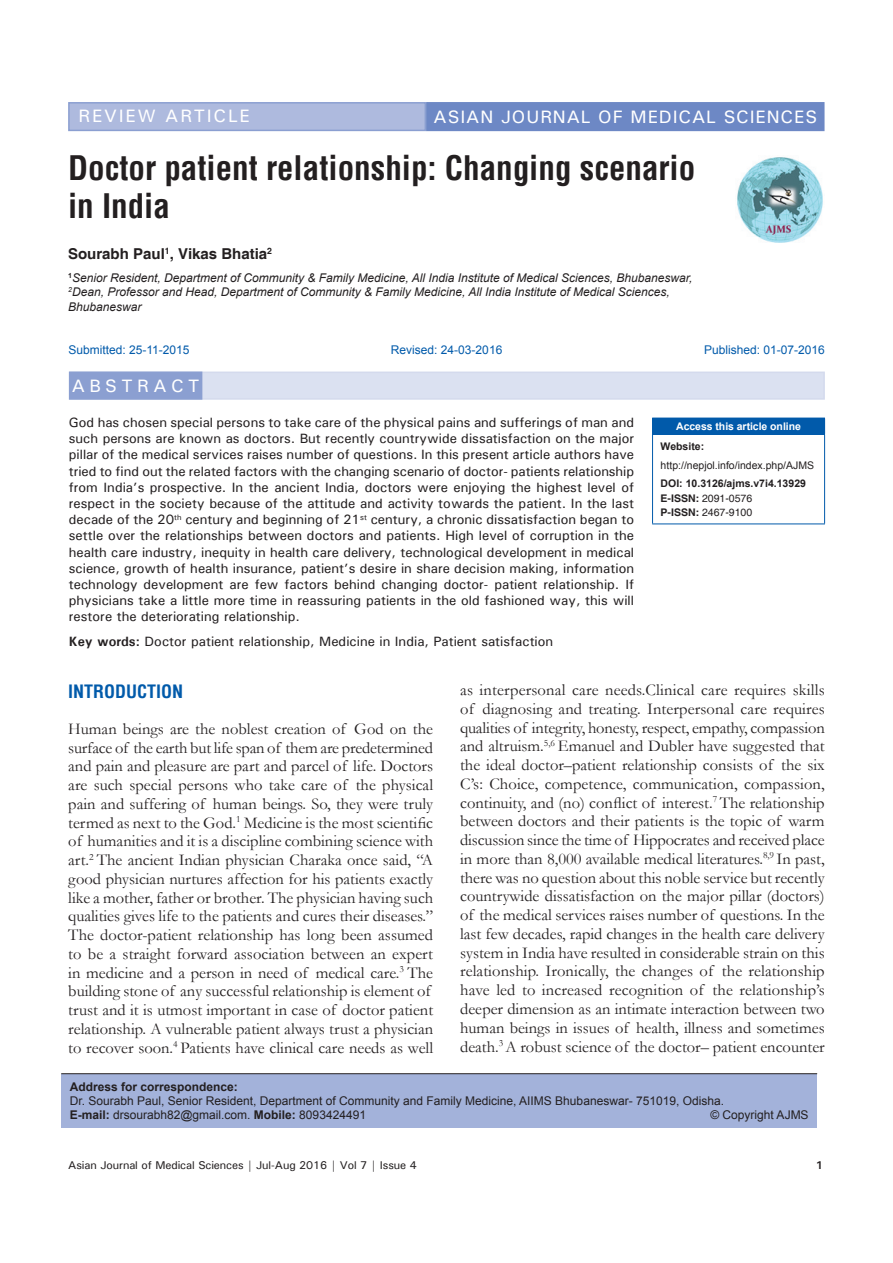
<style>
.page{position:relative;width:893px;height:1263px;background:#fff}
.page>*{position:absolute;margin:0;border:0;box-sizing:border-box;transform-origin:0 0}
.AT{font:700 condensed 33px/37.5px "Helvetica";color:#231f20}
.AH{font:500 18px "Univers";letter-spacing:.05em;color:#fff}
.AH-2{font:500 18px "Univers";letter-spacing:.1em;color:#fff}
.t1{font:700 condensed 18px "Helvetica";color:#015aaa}
.ABSH{font:500 18px "Univers";letter-spacing:.25em;color:#fff}
.TX{font:16.5px/18.8px "Garamond";color:#231f20}
.AU{font:700 15px "Helvetica";color:#231f20}
.ABS{font:500 13.5px/16.2px "Univers";color:#231f20;text-align:justify}
.KWD{font:500 13.5px "Univers";color:#231f20}
.AFF{font:italic 12px/14.4px "Arial";color:#231f20}
.ADD{font:12px/14.4px "Arial";color:#231f20}
.HIS_1{font:12px "Arial";color:#015aaa}
.t2{font:500 11.25px "Univers";letter-spacing:-.01em;color:#231f20}
.t3{font:700 11.25px "Univers";color:#231f20}
.t4{font:700 10.5px/14.2px "Arial";color:#231f20}
.t5{font:10.5px/18.8px "Arial";color:#231f20}
.t6{font:700 10.5px "Arial";letter-spacing:-.005em;color:#fff}
.s1{font-weight:700}
.s2{font-family:"Helvetica"}
.s3{font-family:"Helvetica";font-weight:400}
</style>
<div class="page">
<div style="left:69px;top:372px;width:756px;height:28px;background:#dbe1f1"></div>
<div style="left:70px;top:372px;width:132px;height:27px;background:#8b9fd1"></div>
<div style="left:69px;top:372px;width:133px;height:28px;border:2px solid #8b9fd1"></div>
<div style="left:69px;top:103px;width:356px;height:27px;background:#aebade"></div>
<div style="left:68px;top:102px;width:358px;height:29px;border:2px solid #8b9fd1"></div>
<div style="left:427px;top:103px;width:397px;height:27px;background:#6d88c5"></div>
<div style="left:426px;top:102px;width:398px;height:29px;border:2px solid #6d88c5"></div>
<div style="left:652px;top:418px;width:173px;height:16px;background:#015aaa"></div>
<hr style="left:652px;top:435px;width:1px;height:88px;background:#015aaa">
<hr style="left:652px;top:434px;width:173px;height:1px;background:#015aaa">
<hr style="left:824px;top:435px;width:1px;height:88px;background:#015aaa">
<hr style="left:652px;top:523px;width:173px;height:1px;background:#015aaa">
<div style="left:61px;top:1074px;width:756px;height:53px;background:#a3b2da"></div>
<hr style="left:61px;top:1073px;width:756px;height:1px;background:#231f20">
<img style="left:737px;top:157px;width:86px;height:86px">
<p class="AH-2" style="left:79px;top:105px;width:173px">REVIEW ARTICLE</p>
<p class="AH" style="left:434px;top:105px;width:385px">ASIAN JOURNAL OF MEDICAL SCIENCES</p>
<p class="AT" style="left:68px;top:149px;width:628px">Doctor patient relationship: Changing scenario in India</p>
<p class="AU" style="left:68px;top:245px;width:205px">Sourabh Paul<sup>1</sup>, Vikas Bhatia<sup>2</sup></p>
<p class="AFF" style="left:68px;top:271px;width:626px"><sup>1</sup>Senior Resident, Department of Community &amp; Family Medicine, All India Institute of Medical Sciences, Bhubaneswar,<br><sup>2</sup>Dean, Professor and Head, Department of Community &amp; Family Medicine, All India Institute of Medical Sciences,<br>Bhubaneswar</p>
<p class="HIS_1" style="left:68px;top:341px;width:123px">Submitted: 25-11-2015</p>
<p class="HIS_1" style="left:391px;top:341px;width:113px">Revised: 24-03-2016</p>
<p class="HIS_1" style="left:704px;top:341px;width:122px">Published: 01-07-2016</p>
<p class="ABSH" style="left:72px;top:374px;width:129px">ABSTRACT</p>
<p class="ABS" style="left:69px;top:414px;width:567px">God has chosen special persons to take care of the physical pains and sufferings of man and such persons are known as doctors. But recently countrywide dissatisfaction on the major pillar of the medical services raises number of questions. In this present article authors have tried to find out the related factors with the changing scenario of doctor- patients relationship from India’s prospective. In the ancient India, doctors were enjoying the highest level of respect in the society because of the attitude and activity towards the patient. In the last decade of the 20<sup>th</sup> century and beginning of 21<sup>st</sup> century, a chronic dissatisfaction began to settle over the relationships between doctors and patients. High level of corruption in the health care industry, inequity in health care delivery, technological development in medical science, growth of health insurance, patient’s desire in share decision making, information technology development are few factors behind changing doctor- patient relationship. If physicians take a little more time in reassuring patients in the old fashioned way, this will restore the deteriorating relationship.</p>
<p class="KWD" style="left:69px;top:633px;width:486px"><span class="s1">Key words:</span> Doctor patient relationship, Medicine in India, Patient satisfaction</p>
<p class="t6" style="left:676px;top:419px;width:126px">Access this article online</p>
<p class="t5" style="left:661px;top:437px;width:155px"><span class="s1">Website: </span>http://nepjol.info/index.php/AJMS</p>
<p class="t4" style="left:661px;top:477px;width:147px">DOI: 10.3126/ajms.v7i4.13929<br><span class="s2">E-ISSN:</span> <span class="s3">2091-0576<br></span><span class="s2">P-ISSN:</span> <span class="s3">2467-9100</span></p>
<h1 class="t1" style="left:68px;top:679px;width:117px">INTRODUCTION</h1>
<p class="TX" style="left:68px;top:719px;width:366px">Human beings are the noblest creation of God on the surface of the earth but life span of them are predetermined and pain and pleasure are part and parcel of life. Doctors are such special persons who take care of the physical pain and suffering of human beings. So, they were truly termed as next to the God.<sup>1</sup> Medicine is the most scientific of humanities and it is a discipline combining science with art.<sup>2</sup> The ancient Indian physician Charaka once said, “A good physician nurtures affection for his patients exactly like a mother, father or brother. The physician having such qualities gives life to the patients and cures their diseases.” The doctor-patient relationship has long been assumed to be a straight forward association between an expert in medicine and a person in need of medical care.<sup>3</sup> The building stone of any successful relationship is element of trust and it is utmost important in case of doctor patient relationship. A vulnerable patient always trust a physician to recover soon.<sup>4</sup> Patients have clinical care needs as well</p>
<p class="TX" style="left:460px;top:680px;width:366px;text-align:justify">as interpersonal care needs.Clinical care requires skills of diagnosing and treating. Interpersonal care requires qualities of integrity, honesty, respect, empathy, compassion and altruism.<sup>5,6</sup> Emanuel and Dubler have suggested that the ideal doctor–patient relationship consists of the six C’s: Choice, competence, communication, compassion, continuity, and (no) conflict of interest.<sup>7</sup> The relationship between doctors and their patients is the topic of warm discussion since the time of Hippocrates and received place in more than 8,000 available medical literatures.<sup>8,9</sup> In past, there was no question about this noble service but recently countrywide dissatisfaction on the major pillar (doctors) of the medical services raises number of questions. In the last few decades, rapid changes in the health care delivery system in India have resulted in considerable strain on this relationship. Ironically, the changes of the relationship have led to increased recognition of the relationship’s deeper dimension as an intimate interaction between two human beings in issues of health, illness and sometimes death.<sup>3</sup> A robust science of the doctor– patient encounter</p>
<p class="ADD" style="left:70px;top:1079px;width:656px"><span class="s1">Address for correspondence:<br></span>Dr. Sourabh Paul, Senior Resident, Department of Community and Family Medicine, AIIMS Bhubaneswar- 751019, Odisha.<br><span class="s1">E-mail:</span> drsourabh82@gmail.com. <span class="s1">Mobile:</span> 8093424491</p>
<p class="ADD" style="left:710px;top:1108px;width:100px">© Copyright AJMS</p>
<p class="t2" style="left:68px;top:1157px;width:350px">Asian Journal of Medical Sciences | Jul-Aug 2016 | Vol 7 | Issue 4</p>
<p class="t3" style="left:816px;top:1157px;width:9px">1</p>
</div>
